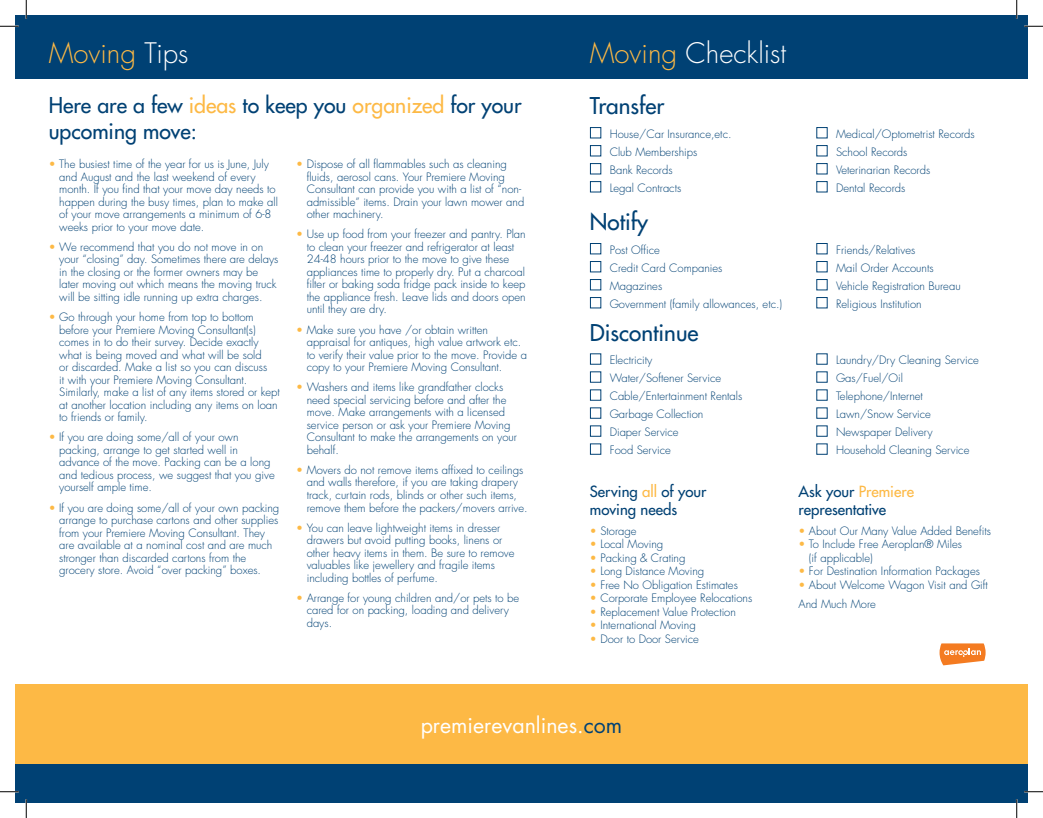
<style>
.page{position:relative;width:1043px;height:818px;background:#fff}
.page>*{position:absolute;margin:0;border:0;box-sizing:border-box;transform-origin:0 0}
.t1{font:300 27.5px "Futura";color:#fff}
.t2{font:300 27.5px "Futura";color:#fdb945}
.t3{font:22.5px "Futura";color:#004174}
.t4{font:21.38px "Futura";color:#fff}
.t5{font:21.25px/25.5px "Futura";color:#004174}
.t6{font:15px/18px "Futura";color:#004174}
.t7{font:300 11.25px/12.5px "Futura";color:#004174}
.s1{color:#fff}
.s2{color:#fdb945}
.s3{color:#004174}
</style>
<div class="page">
<div style="left:15px;top:684px;width:1013px;height:118px;background:#fdb945"></div>
<div style="left:15px;top:763px;width:1013px;height:39px;background:#004174"></div>
<div style="left:15px;top:15px;width:1013px;height:63px;background:#004174"></div>
<svg style="left:939px;top:643px;width:46px;height:22px"></svg>
<svg style="left:0;top:25px;width:19px;height:2px"></svg>
<svg style="left:1024px;top:25px;width:18px;height:2px"></svg>
<svg style="left:0;top:790px;width:19px;height:2px"></svg>
<svg style="left:1024px;top:790px;width:18px;height:2px"></svg>
<svg style="left:25px;top:0;width:2px;height:19px"></svg>
<svg style="left:25px;top:799px;width:2px;height:19px"></svg>
<svg style="left:1015px;top:0;width:2px;height:19px"></svg>
<svg style="left:1015px;top:799px;width:2px;height:19px"></svg>
<h1 class="t2" style="left:49px;top:35px;width:141px">Moving <span class="s1">Tips</span></h1>
<h3 class="t5" style="left:49px;top:93px;width:474px">Here are a few <span class="s2">ideas</span> to keep you <span class="s2">organized</span> for your upcoming move:</h3>
<p class="t7" style="left:59px;top:158px;width:220px;text-indent:-10px"><span class="s2">•</span> The busiest time of the year for us is June, July and August and the last weekend of every month. If you find that your move day needs to happen during the busy times, plan to make all of your move arrangements a minimum of 6-8 weeks prior to your move date.</p>
<p class="t7" style="left:59px;top:241px;width:221px;text-indent:-10px"><span class="s2">•</span> We recommend that you do not move in on your “closing” day. Sometimes there are delays in the closing or the former owners may be later moving out which means the moving truck will be sitting idle running up extra charges.</p>
<p class="t7" style="left:59px;top:311px;width:222px;text-indent:-10px"><span class="s2">•</span> Go through your home from top to bottom before your Premiere Moving Consultant(s) comes in to do their survey. Decide exactly what is being moved and what will be sold<br>or discarded. Make a list so you can discuss<br>it with your Premiere Moving Consultant.<br>Similarly, make a list of any items stored or kept at another location including any items on loan to friends or family.</p>
<p class="t7" style="left:59px;top:431px;width:217px;text-indent:-10px"><span class="s2">•</span> If you are doing some/all of your own packing, arrange to get started well in advance of the move. Packing can be a long and tedious process, we suggest that you give yourself ample time.</p>
<p class="t7" style="left:59px;top:501px;width:222px;text-indent:-10px"><span class="s2">•</span> If you are doing some/all of your own packing arrange to purchase cartons and other supplies from your Premiere Moving Consultant. They are available at a nominal cost and are much stronger than discarded cartons from the grocery store. Avoid “over packing” boxes.</p>
<p class="t7" style="left:307px;top:158px;width:219px;text-indent:-10px"><span class="s2">•</span> Dispose of all flammables such as cleaning fluids, aerosol cans. Your Premiere Moving Consultant can provide you with a list of “non&shy;admissible” items. Drain your lawn mower and other machinery.</p>
<p class="t7" style="left:307px;top:228px;width:220px;text-indent:-10px"><span class="s2">•</span> Use up food from your freezer and pantry. Plan to clean your freezer and refrigerator at least 24-48 hours prior to the move to give these appliances time to properly dry. Put a charcoal filter or baking soda fridge pack inside to keep the appliance fresh. Leave lids and doors open until they are dry.</p>
<p class="t7" style="left:307px;top:323px;width:222px;text-indent:-10px"><span class="s2">•</span> Make sure you have /or obtain written appraisal for antiques, high value artwork etc. to verify their value prior to the move. Provide a copy to your Premiere Moving Consultant.</p>
<p class="t7" style="left:307px;top:381px;width:212px;text-indent:-10px"><span class="s2">•</span> Washers and items like grandfather clocks need special servicing before and after the move. Make arrangements with a licensed service person or ask your Premiere Moving Consultant to make the arrangements on your behalf.</p>
<p class="t7" style="left:307px;top:463px;width:222px;text-indent:-10px"><span class="s2">•</span> Movers do not remove items affixed to ceilings and walls therefore, if you are taking drapery track, curtain rods, blinds or other such items, remove them before the packers/movers arrive.</p>
<p class="t7" style="left:307px;top:521px;width:209px;text-indent:-10px"><span class="s2">•</span> You can leave lightweight items in dresser drawers but avoid putting books, linens or other heavy items in them. Be sure to remove valuables like jewellery and fragile items including bottles of perfume.</p>
<p class="t7" style="left:307px;top:591px;width:214px;text-indent:-10px"><span class="s2">•</span> Arrange for young children and/or pets to be cared for on packing, loading and delivery days.</p>
<h1 class="t1" style="left:590px;top:35px;width:198px"><span class="s2">Moving</span> Checklist</h1>
<h2 class="t3" style="left:590px;top:91px;width:76px">Transfer</h2>
<p class="t7" style="left:590px;top:128px;width:143px">■ House/Car Insurance,etc.</p>
<p class="t7" style="left:816px;top:128px;width:160px">■ Medical/Optometrist Records</p>
<p class="t7" style="left:590px;top:146px;width:109px">■ Club Memberships</p>
<p class="t7" style="left:816px;top:146px;width:93px">■ School Records</p>
<p class="t7" style="left:590px;top:164px;width:84px">■ Bank Records</p>
<p class="t7" style="left:816px;top:164px;width:115px">■ Veterinarian Records</p>
<p class="t7" style="left:590px;top:182px;width:93px">■ Legal Contracts</p>
<p class="t7" style="left:816px;top:182px;width:91px">■ Dental Records</p>
<h2 class="t3" style="left:590px;top:207px;width:60px">Notify</h2>
<p class="t7" style="left:590px;top:244px;width:72px">■ Post Office</p>
<p class="t7" style="left:816px;top:244px;width:101px">■ Friends/Relatives</p>
<p class="t7" style="left:590px;top:262px;width:134px">■ Credit Card Companies</p>
<p class="t7" style="left:816px;top:262px;width:119px">■ Mail Order Accounts</p>
<p class="t7" style="left:590px;top:280px;width:74px">■ Magazines</p>
<p class="t7" style="left:816px;top:280px;width:146px">■ Vehicle Registration Bureau</p>
<p class="t7" style="left:590px;top:298px;width:194px">■ Government (family allowances, etc.)</p>
<p class="t7" style="left:816px;top:298px;width:107px">■ Religious Institution</p>
<h2 class="t3" style="left:590px;top:317px;width:110px">Discontinue</h2>
<p class="t7" style="left:590px;top:354px;width:64px">■ Electricity</p>
<p class="t7" style="left:816px;top:354px;width:164px">■ Laundry/Dry Cleaning Service</p>
<p class="t7" style="left:590px;top:372px;width:133px">■ Water/Softener Service</p>
<p class="t7" style="left:816px;top:372px;width:88px">■ Gas/Fuel/Oil</p>
<p class="t7" style="left:590px;top:390px;width:154px">■ Cable/Entertainment Rentals</p>
<p class="t7" style="left:816px;top:390px;width:108px">■ Telephone/Internet</p>
<p class="t7" style="left:590px;top:408px;width:115px">■ Garbage Collection</p>
<p class="t7" style="left:816px;top:408px;width:116px">■ Lawn/Snow Service</p>
<p class="t7" style="left:590px;top:426px;width:90px">■ Diaper Service</p>
<p class="t7" style="left:816px;top:426px;width:118px">■ Newspaper Delivery</p>
<p class="t7" style="left:590px;top:444px;width:82px">■ Food Service</p>
<p class="t7" style="left:816px;top:444px;width:155px">■ Household Cleaning Service</p>
<h3 class="t6" style="left:590px;top:482px;width:118px">Serving <span class="s2">all</span> of your moving needs</h3>
<p class="t7" style="left:590px;top:524px;width:48px"><span class="s2">•</span> Storage</p>
<p class="t7" style="left:590px;top:538px;width:75px"><span class="s2">•</span> Local Moving</p>
<p class="t7" style="left:590px;top:551px;width:97px"><span class="s2">•</span> Packing &amp; Crating</p>
<p class="t7" style="left:590px;top:565px;width:116px"><span class="s2">•</span> Long Distance Moving</p>
<p class="t7" style="left:590px;top:578px;width:149px"><span class="s2">•</span> Free No Obligation Estimates</p>
<p class="t7" style="left:590px;top:592px;width:164px"><span class="s2">•</span> Corporate Employee Relocations</p>
<p class="t7" style="left:590px;top:605px;width:147px"><span class="s2">•</span> Replacement Value Protection</p>
<p class="t7" style="left:590px;top:619px;width:107px"><span class="s2">•</span> International Moving</p>
<p class="t7" style="left:590px;top:632px;width:111px"><span class="s2">•</span> Door to Door Service</p>
<h3 class="t6" style="left:798px;top:482px;width:117px">Ask your <span class="s2">Premiere </span>representative</h3>
<p class="t7" style="left:798px;top:524px;width:194px"><span class="s2">•</span> About Our Many Value Added Benefits</p>
<p class="t7" style="left:809px;top:537px;width:154px;line-height:13.5px;text-indent:-10px"><span class="s2">•</span> To Include Free Aeroplan® Miles (if applicable)</p>
<p class="t7" style="left:798px;top:565px;width:183px"><span class="s2">•</span> For Destination Information Packages</p>
<p class="t7" style="left:798px;top:575px;width:191px;line-height:19.1px"><span class="s2">•</span> About Welcome Wagon Visit and Gift<br>And Much More</p>
<h3 class="t4" style="left:420px;top:710px;width:203px">premierevanlines.<span class="s3">com</span></h3>
</div>
